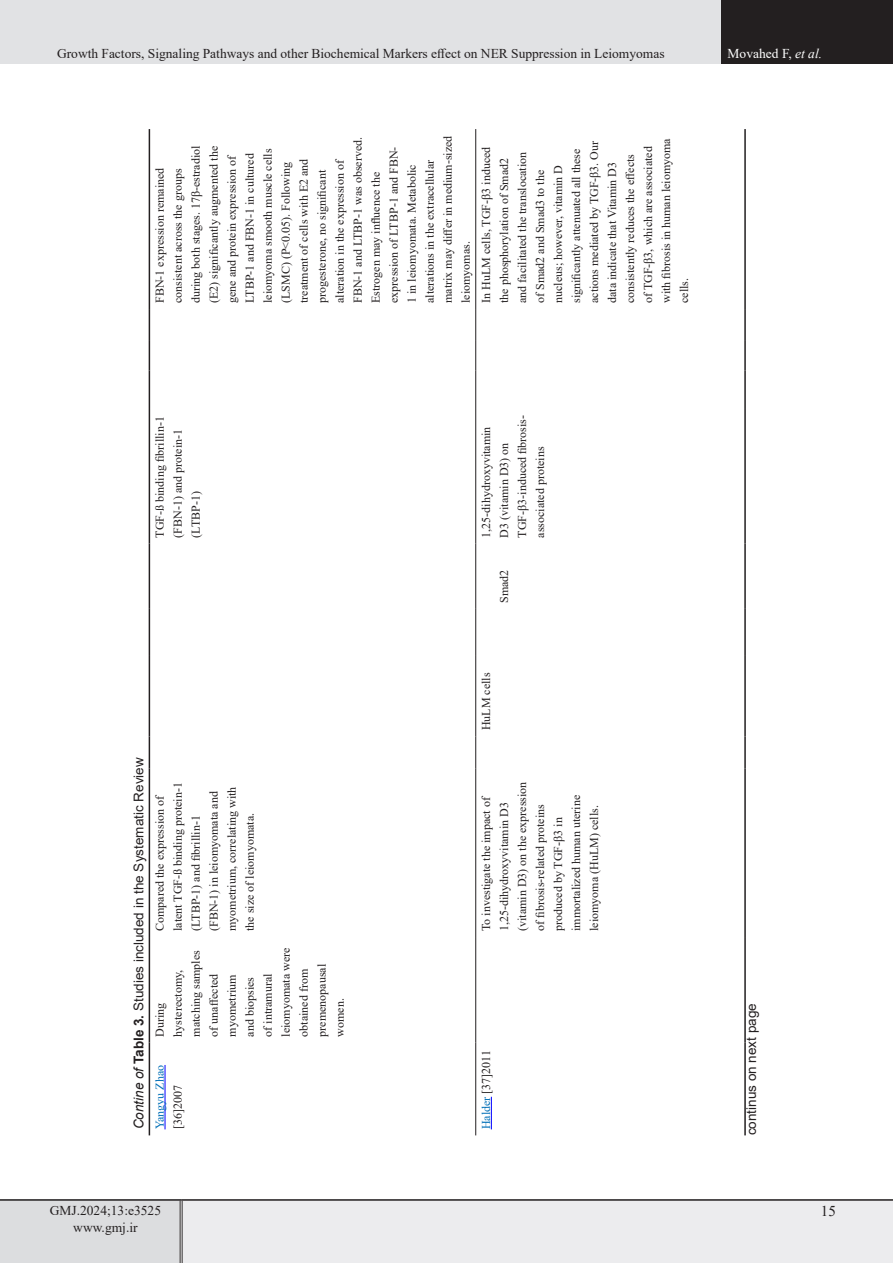
<style>
.page{position:relative;width:893px;height:1263px;background:#fff}
.page>*{position:absolute;margin:0;border:0;box-sizing:border-box;transform-origin:0 0}
.t1{font:15px "Times New Roman";color:#231f20}
.eeeeeeeeeeee{font:13.5px "Times New Roman";color:#231f20}
.ttttitle{font:13.5px "Arial";color:#231f20}
.t2{font:13.5px "Times New Roman";color:#fff}
.t3{font:12px/18px "Times New Roman";color:#231f20}
.t4{font:12px/18px "Times New Roman";color:#006fb7}
.s1{font-style:italic}
.s2{font-weight:700}
.s3{color:#231f20}
.s4{color:#006fb7}
</style>
<div class="page">
<div style="left:0;top:0;width:722px;height:64px;background:#e1e2e4"></div>
<div style="left:722px;top:0;width:171px;height:64px;background:#231f20"></div>
<div style="left:0;top:1200px;width:181px;height:63px;background:#dcdddf"></div>
<div style="left:181px;top:1200px;width:712px;height:63px;background:#ececee"></div>
<hr style="left:180px;top:1201px;width:3px;height:62px;background:#fff">
<hr style="left:180px;top:1201px;width:1px;height:62px;background:#231f20">
<hr style="left:182px;top:1201px;width:1px;height:62px;background:#231f20">
<hr style="left:0;top:1199px;width:181px;height:2px;background:#231f20">
<hr style="left:181px;top:1199px;width:712px;height:2px;background:#231f20">
<hr style="left:475px;top:1042px;width:1px;height:93px;background:#231f20">
<hr style="left:475px;top:937px;width:1px;height:105px;background:#231f20">
<hr style="left:475px;top:768px;width:1px;height:169px;background:#231f20">
<hr style="left:475px;top:736px;width:1px;height:32px;background:#231f20">
<hr style="left:475px;top:655px;width:1px;height:81px;background:#231f20">
<hr style="left:475px;top:609px;width:1px;height:46px;background:#231f20">
<hr style="left:475px;top:544px;width:1px;height:65px;background:#231f20">
<hr style="left:475px;top:409px;width:1px;height:135px;background:#231f20">
<hr style="left:475px;top:371px;width:1px;height:38px;background:#231f20">
<hr style="left:475px;top:341px;width:1px;height:30px;background:#231f20">
<hr style="left:475px;top:309px;width:1px;height:32px;background:#231f20">
<hr style="left:475px;top:129px;width:1px;height:180px;background:#231f20">
<hr style="left:744px;top:1042px;width:2px;height:93px;background:#231f20">
<hr style="left:744px;top:937px;width:2px;height:105px;background:#231f20">
<hr style="left:744px;top:768px;width:2px;height:169px;background:#231f20">
<hr style="left:744px;top:736px;width:2px;height:32px;background:#231f20">
<hr style="left:744px;top:655px;width:2px;height:81px;background:#231f20">
<hr style="left:744px;top:609px;width:2px;height:46px;background:#231f20">
<hr style="left:744px;top:544px;width:2px;height:65px;background:#231f20">
<hr style="left:744px;top:409px;width:2px;height:135px;background:#231f20">
<hr style="left:744px;top:371px;width:2px;height:38px;background:#231f20">
<hr style="left:744px;top:341px;width:2px;height:30px;background:#231f20">
<hr style="left:744px;top:309px;width:2px;height:32px;background:#231f20">
<hr style="left:744px;top:129px;width:2px;height:180px;background:#231f20">
<hr style="left:149px;top:1042px;width:1px;height:93px;background:#231f20">
<hr style="left:149px;top:937px;width:1px;height:105px;background:#231f20">
<hr style="left:149px;top:768px;width:1px;height:169px;background:#231f20">
<hr style="left:149px;top:736px;width:1px;height:32px;background:#231f20">
<hr style="left:149px;top:655px;width:1px;height:81px;background:#231f20">
<hr style="left:149px;top:609px;width:1px;height:46px;background:#231f20">
<hr style="left:149px;top:544px;width:1px;height:65px;background:#231f20">
<hr style="left:149px;top:409px;width:1px;height:135px;background:#231f20">
<hr style="left:149px;top:371px;width:1px;height:38px;background:#231f20">
<hr style="left:149px;top:341px;width:1px;height:30px;background:#231f20">
<hr style="left:149px;top:309px;width:1px;height:32px;background:#231f20">
<hr style="left:149px;top:129px;width:1px;height:180px;background:#231f20">
<hr style="left:165px;top:1065px;width:1px;height:64px;background:#00f">
<hr style="left:491px;top:1097px;width:1px;height:32px;background:#00f">
<p class="eeeeeeeeeeee" style="left:57px;top:44px;width:609px">Growth Factors, Signaling Pathways and other Biochemical Markers effect on NER Suppression in Leiomyomas</p>
<p class="t2" style="left:728px;top:44px;width:96px">Movahed F, <span class="s1">et al.</span></p>
<p class="t3" style="left:150px;top:303px;width:169px;rotate:-90deg">FBN-1 expression remained consistent across the groups during both stages. 17β-estradiol (E2) significantly augmented the gene and protein expression of<br>LTBP-1 and FBN-1 in cultured leiomyoma smooth muscle cells (LSMC) (P&lt;0.05). Following treatment of cells with E2 and progesterone, no significant alteration in the expression of<br>FBN-1 and LTBP-1 was observed.<br>Estrogen may influence the expression of LTBP-1 and FBN-<br>1 in leiomyomata. Metabolic alterations in the extracellular matrix may differ in medium-sized leiomyomas.</p>
<p class="t3" style="left:477px;top:303px;width:166px;rotate:-90deg">In HuLM cells, TGF-β3 induced the phosphorylation of Smad2 and facilitated the translocation of Smad2 and Smad3 to the nucleus; however, vitamin D significantly attenuated all these actions mediated by TGF-β3. Our data indicate that Vitamin D3 consistently reduces the effects<br>of TGF-β3, which are associated with fibrosis in human leiomyoma cells.</p>
<p class="t3" style="left:150px;top:538px;width:123px;rotate:-90deg">TGF-ß binding fibrillin-1 (FBN-1) and protein-1 (LTBP-1)</p>
<p class="ttttitle" style="left:129px;top:1129px;width:373px;rotate:-90deg"><span class="s1">Contine of</span> <span class="s2">Table 3.</span> Studies included in the Systematic Review</p>
<p class="t3" style="left:150px;top:931px;width:150px;rotate:-90deg">Compared the expression of latent TGF-ß binding protein-1 (LTBP-1) and fibrillin-1 (FBN-1) in leiomyomata and myometrium, correlating with the size of leiomyomata.</p>
<p class="t3" style="left:150px;top:1036px;width:90px;rotate:-90deg">During hysterectomy, matching samples of unaffected myometrium<br>and biopsies<br>of intramural leiomyomata were obtained from premenopausal women.</p>
<p class="t4" style="left:150px;top:1129px;width:66px;rotate:-90deg">Yangyu Zhao <span class="s3">[36]2007</span></p>
<p class="eeeeeeeeeeee" style="left:50px;top:1201px;width:113px">GMJ.2024;13:e3525</p>
<p class="eeeeeeeeeeee" style="left:73px;top:1217px;width:66px">www.gmj.ir</p>
<p class="t3" style="left:477px;top:538px;width:124px;rotate:-90deg">1,25-dihydroxyvitamin<br>D3 (vitamin D3) on<br>TGF-β3-induced fibrosis&shy;associated proteins</p>
<p class="t3" style="left:495px;top:603px;width:35px;rotate:-90deg">Smad2</p>
<p class="t3" style="left:477px;top:730px;width:59px;rotate:-90deg">HuLM cells</p>
<p class="t3" style="left:477px;top:931px;width:151px;rotate:-90deg">To investigate the impact of<br>1,25-dihydroxyvitamin D3 (vitamin D3) on the expression of fibrosis-related proteins produced by TGF-β3 in immortalized human uterine leiomyoma (HuLM) cells.</p>
<p class="t3" style="left:477px;top:1129px;width:81px;rotate:-90deg"><span class="s4">Halder</span> [37]2011</p>
<p class="ttttitle" style="left:742px;top:1135px;width:134px;rotate:-90deg">continus on next page</p>
<p class="t1" style="left:821px;top:1201px;width:16px">15</p>
</div>
